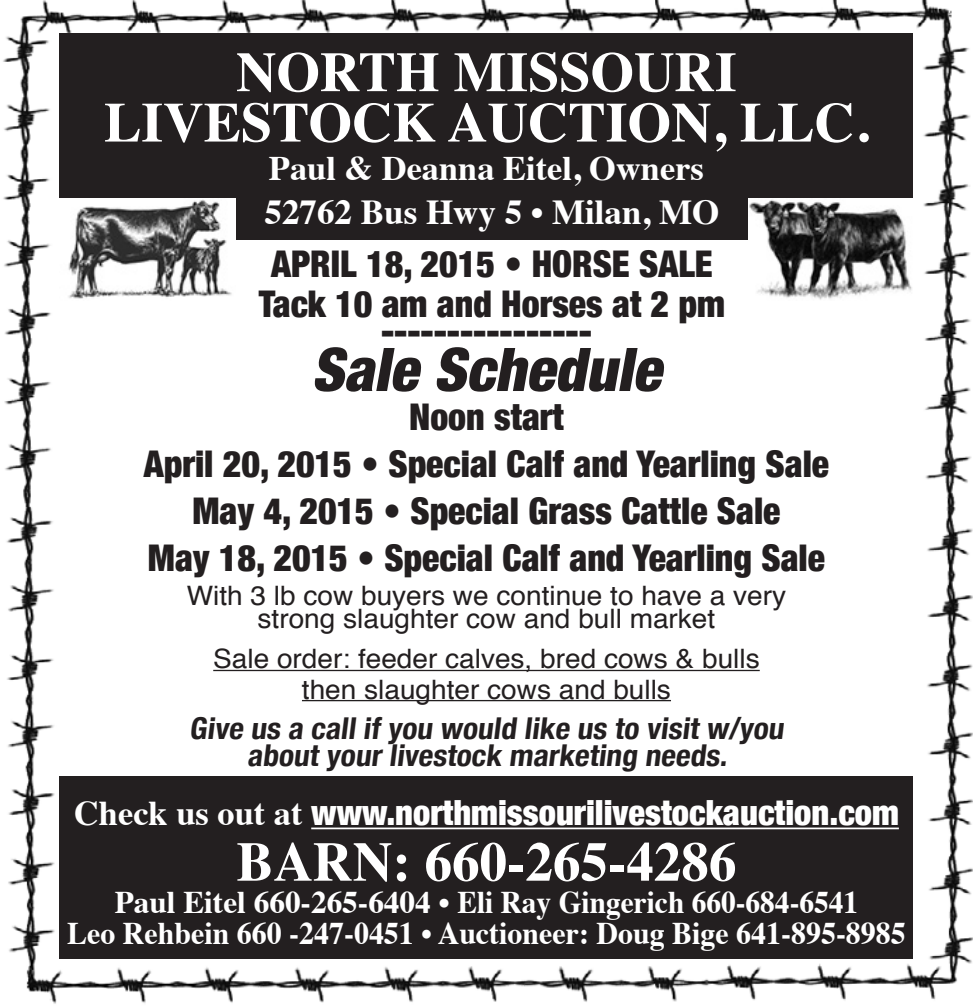
<style>
.page{position:relative;width:973px;height:1008px;background:#fff}
.page>*{position:absolute;margin:0;border:0;box-sizing:border-box;transform-origin:0 0}
.t1{font:italic 900 condensed 60.2px "Helvetica Neue";color:#231f20}
.t2{font:700 56px/50.4px "Times";color:#fff;text-align:center}
.t3{font:700 55.3px "Times";color:#fff}
.t4{font:900 condensed 36.75px/47.2px "Helvetica Neue";color:#231f20;text-align:center}
.t5{font:700 35px "Times";color:#fff}
.t6{font:900 condensed 34.65px "Helvetica Neue";color:#fff}
.t7{font:700 34.3px "Times";color:#fff}
.t8{font:700 31.5px/31.8px "Times";color:#fff;text-align:center}
.t9{font:700 condensed 30.1px/26.9px "Helvetica Neue";color:#231f20;text-align:center;scale:1.05 1}
.t10{font:26.6px/23.4px "Helvetica";color:#231f20;text-align:center;scale:1.05 1}
.s1{font-family:"Times";font-weight:700;font-stretch:normal}
</style>
<div class="page">
<img style="left:3px;top:0;width:970px;height:1004px">
<div style="left:60px;top:33px;width:853px;height:207px;background:#231f20"></div>
<hr style="left:213px;top:670px;width:546px;height:1px;background:#231f20">
<hr style="left:302px;top:700px;width:369px;height:1px;background:#231f20">
<img style="left:748px;top:198px;width:165px;height:102px">
<img style="left:60px;top:198px;width:176px;height:102px">
<div style="left:60px;top:776px;width:853px;height:183px;background:#231f20"></div>
<hr style="left:311px;top:828px;width:588px;height:1px;background:#fff">
<h2 class="t2" style="left:104px;top:41px;width:766px">NORTH MISSOURI<br>LIVESTOCK AUCTION, LLC.</h2>
<p class="t7" style="left:269px;top:136px;width:436px">Paul &amp; Deanna Eitel, Owners</p>
<p class="t5" style="left:264px;top:178px;width:456px">52762 Bus Hwy 5 • Milan, MO</p>
<p class="t4" style="left:259px;top:241px;width:467px;line-height:40.9px">APRIL 18, 2015 • HORSE SALE<br>Tack 10 am and Horses at 2 pm</p>
<p class="t4" style="left:381px;top:305px;width:212px">----------------</p>
<h1 class="t1" style="left:312px;top:320px;width:367px">SaleSchedule</h1>
<p class="t4" style="left:144px;top:391px;width:686px">Noon start<br>April 20, 2015 • Special Calf and Yearling Sale May 4, 2015 • Special Grass Cattle Sale<br>May 18, 2015 • Special Calf and Yearling Sale</p>
<p class="t10" style="left:187px;top:585px;width:572px">With 3 lb cow buyers we continue to have a very strong slaughter cow and bull market</p>
<p class="t10" style="left:213px;top:645px;width:522px;line-height:30.1px">Sale order: feeder calves, bred cows &amp; bulls then slaughter cows and bulls</p>
<p class="t9" style="left:189px;top:712px;width:573px">Give us a call if you would like us to visit w/you about your livestock marketing needs.</p>
<p class="t6" style="left:74px;top:784px;width:826px"><span class="s1">Check us out at</span> www.northmissourilivestockauction.com</p>
<h3 class="t3" style="left:236px;top:809px;width:501px">BARN: 660-265-4286</h3>
<p class="t8" style="left:67px;top:883px;width:840px">Paul Eitel 660-265-6404 • Eli Ray Gingerich 660-684-6541<br>Leo Rehbein 660 -247-0451 • Auctioneer: Doug Bige 641-895-8985</p>
</div>
